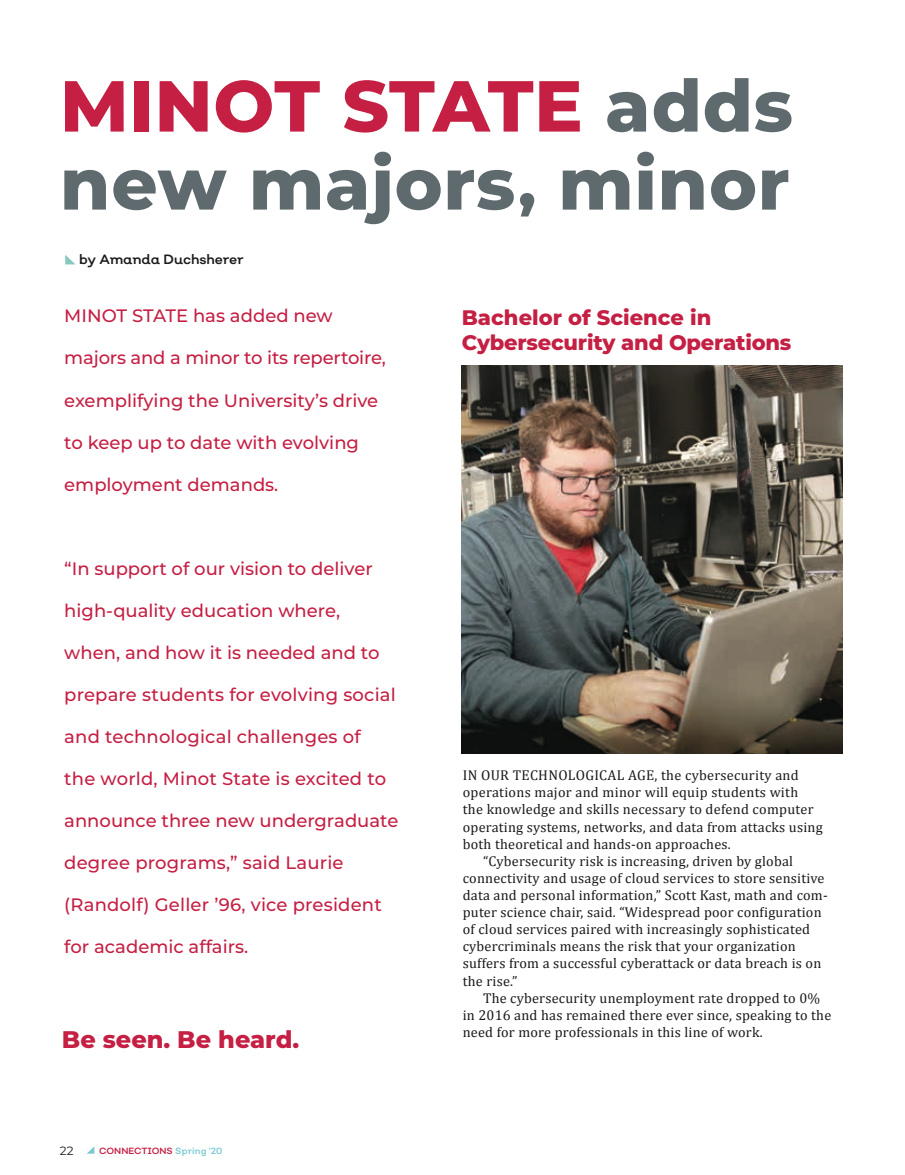
<style>
.page{position:relative;width:905px;height:1175px;background:#fff}
.page>*{position:absolute;margin:0;border:0;box-sizing:border-box;transform-origin:0 0}
.t1{font:800 72px/78px "Montserrat";letter-spacing:.01em;color:#5e6a6d}
.t2{font:800 24px "Montserrat";color:#c51f43}
.t3{font:800 21px/25.5px "Montserrat";letter-spacing:-.01em;color:#c51f43}
.t4{font:500 18px "Montserrat";color:#c51f43}
.t5{font:14.25px "Cambria";letter-spacing:.015em;color:#1a1a1a}
.t6{font:13.5px "Nutmeg";letter-spacing:-.01em;color:#1a1a1a}
.t7{font:12px "Montserrat";color:#1a1a1a}
.t8{font:9px "Nutmeg";color:#c51f43}
.s1{color:#c51f43}
.s2{font-size:63px}
.s3{color:#78c9d2}
</style>
<div class="page">
<svg style="left:87px;top:1147px;width:7px;height:6px"></svg>
<img style="left:462px;top:366px;width:380px;height:387px">
<svg style="left:65px;top:255px;width:10px;height:9px"></svg>
<h1 class="t1" style="left:60px;top:63px;width:734px"><span class="s1">MINOT STATE</span> adds new majors<span class="s2">,</span> minor</h1>
<p class="t6" style="left:79px;top:251px;width:166px">by Amanda Duchsherer</p>
<p class="t4" style="left:64px;top:303px;width:270px">MINOT STATE has added new</p>
<p class="t4" style="left:64px;top:345px;width:323px">majors and a minor to its repertoire,</p>
<p class="t4" style="left:64px;top:387px;width:315px">exemplifying the University’s drive</p>
<p class="t4" style="left:64px;top:429px;width:296px">to keep up to date with evolving</p>
<p class="t4" style="left:64px;top:471px;width:215px">employment demands.</p>
<p class="t4" style="left:64px;top:555px;width:310px">“In support of our vision to deliver</p>
<p class="t4" style="left:64px;top:597px;width:277px">high-quality education where,</p>
<p class="t4" style="left:64px;top:639px;width:317px">when, and how it is needed and to</p>
<p class="t4" style="left:64px;top:681px;width:333px">prepare students for evolving social</p>
<p class="t4" style="left:64px;top:723px;width:298px">and technological challenges of</p>
<p class="t4" style="left:64px;top:765px;width:323px">the world, Minot State is excited to</p>
<p class="t4" style="left:64px;top:807px;width:335px">announce three new undergraduate</p>
<p class="t4" style="left:64px;top:849px;width:281px">degree programs,” said Laurie</p>
<p class="t4" style="left:64px;top:891px;width:319px">(Randolf) Geller ’96, vice president</p>
<p class="t4" style="left:64px;top:933px;width:185px">for academic affairs.</p>
<h2 class="t2" style="left:62px;top:1021px;width:239px">Be seen. Be heard.</h2>
<p class="t7" style="left:60px;top:1142px;width:15px">22</p>
<p class="t8" style="left:99px;top:1144px;width:125px">CONNECTIONS <span class="s3">Spring ’20</span></p>
<h3 class="t3" style="left:462px;top:303px;width:331px">Bachelor of Science in<br>Cybersecurity and Operations</h3>
<p class="t5" style="left:463px;top:767px;width:337px">IN OUR TECHNOLOGICAL AGE, the cybersecurity and</p>
<p class="t5" style="left:463px;top:784px;width:337px">operations major and minor will equip students with</p>
<p class="t5" style="left:463px;top:801px;width:352px">the knowledge and skills necessary to defend computer</p>
<p class="t5" style="left:463px;top:818px;width:361px">operating systems, networks, and data from attacks using</p>
<p class="t5" style="left:463px;top:835px;width:269px">both theoretical and hands-on approaches.</p>
<p class="t5" style="left:483px;top:852px;width:311px">“Cybersecurity risk is increasing, driven by global</p>
<p class="t5" style="left:463px;top:869px;width:363px">connectivity and usage of cloud services to store sensitive</p>
<p class="t5" style="left:463px;top:886px;width:366px">data and personal information,” Scott Kast, math and com-</p>
<p class="t5" style="left:463px;top:903px;width:360px">puter science chair, said. “Widespread poor configuration</p>
<p class="t5" style="left:463px;top:921px;width:349px">of cloud services paired with increasingly sophisticated</p>
<p class="t5" style="left:463px;top:938px;width:334px">cybercriminals means the risk that your organization</p>
<p class="t5" style="left:463px;top:955px;width:360px">suffers from a successful cyberattack or data breach is on</p>
<p class="t5" style="left:463px;top:972px;width:56px">the rise.”</p>
<p class="t5" style="left:483px;top:989px;width:338px">The cybersecurity unemployment rate dropped to 0%</p>
<p class="t5" style="left:463px;top:1006px;width:370px">in 2016 and has remained there ever since, speaking to the</p>
<p class="t5" style="left:463px;top:1023px;width:301px">need for more professionals in this line of work.</p>
</div>
